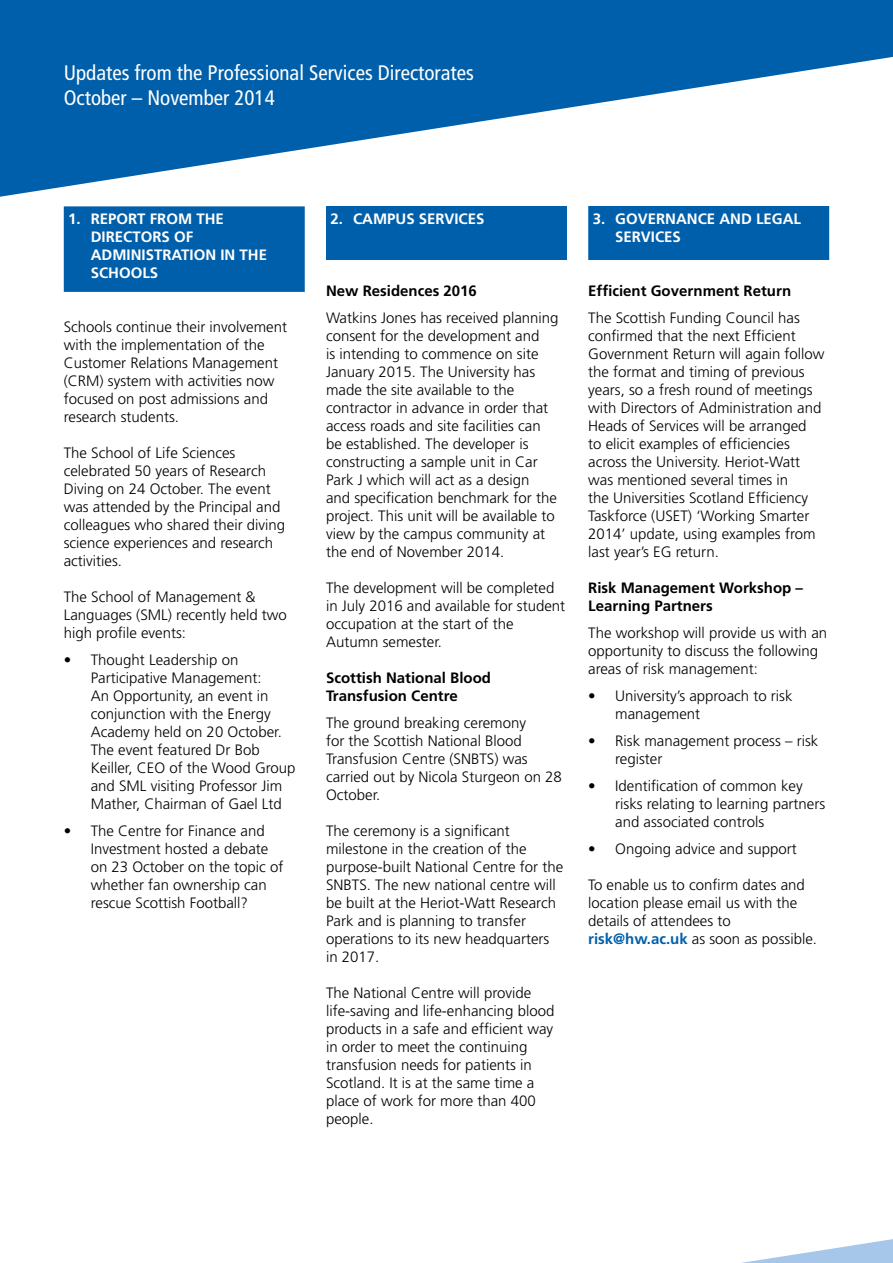
<style>
.page{position:relative;width:893px;height:1263px;background:#fff}
.page>*{position:absolute;margin:0;border:0;box-sizing:border-box;transform-origin:0 0}
.t1{font:condensed 21px/25.2px "Frutiger";color:#fff}
.t2{font:300 15px/18px "Frutiger";color:#000}
.t3{font:700 15px/18px "Frutiger";color:#000}
.t4{font:700 15px/18px "Frutiger";color:#fff}
.s1{font-weight:700;color:#005faa}
</style>
<div class="page">
<svg style="left:0;top:0;width:893px;height:233px;fill:#005faa"></svg>
<svg style="left:741px;top:1239px;width:152px;height:24px"></svg>
<div style="left:326px;top:206px;width:241px;height:54px;background:#005faa"></div>
<div style="left:64px;top:206px;width:241px;height:86px;background:#005faa"></div>
<div style="left:588px;top:206px;width:241px;height:54px;background:#005faa"></div>
<h1 class="t1" style="left:64px;top:60px;width:412px">Updates from the Professional Services Directorates<br>October – November 2014</h1>
<p class="t4" style="left:91px;top:210px;width:178px;text-indent:-22px">1. REPORT FROM THE<br>DIRECTORS OF<br>ADMINISTRATION IN THE<br>SCHOOLS</p>
<p class="t2" style="left:64px;top:318px;width:225px">Schools continue their involvement with the implementation of the<br>Customer Relations Management (CRM) system with activities now focused on post admissions and research students.</p>
<p class="t2" style="left:64px;top:444px;width:223px">The School of Life Sciences celebrated 50 years of Research<br>Diving on 24 October. The event was attended by the Principal and colleagues who shared their diving science experiences and research activities.</p>
<p class="t2" style="left:64px;top:588px;width:225px">The School of Management &amp;<br>Languages (SML) recently held two high profile events:</p>
<p class="t2" style="left:91px;top:651px;width:206px;text-indent:-27px">• Thought Leadership on<br>Participative Management:<br>An Opportunity, an event in conjunction with the Energy<br>Academy held on 20 October.<br>The event featured Dr Bob<br>Keiller, CEO of the Wood Group and SML visiting Professor Jim<br>Mather, Chairman of Gael Ltd</p>
<p class="t2" style="left:91px;top:822px;width:194px;text-indent:-27px">• The Centre for Finance and<br>Investment hosted a debate on 23 October on the topic of whether fan ownership can rescue Scottish Football?</p>
<p class="t4" style="left:330px;top:210px;width:155px">2. CAMPUS SERVICES</p>
<p class="t3" style="left:326px;top:282px;width:152px">New Residences 2016</p>
<p class="t2" style="left:326px;top:309px;width:234px">Watkins Jones has received planning consent for the development and<br>is intending to commence on site January 2015. The University has made the site available to the contractor in advance in order that access roads and site facilities can be established. The developer is constructing a sample unit in Car Park J which will act as a design<br>and specification benchmark for the project. This unit will be available to view by the campus community at the end of November 2014.</p>
<p class="t2" style="left:326px;top:579px;width:241px">The development will be completed in July 2016 and available for student occupation at the start of the<br>Autumn semester.</p>
<p class="t3" style="left:326px;top:669px;width:167px">Scottish National Blood<br>Transfusion Centre</p>
<p class="t2" style="left:326px;top:714px;width:237px">The ground breaking ceremony<br>for the Scottish National Blood<br>Transfusion Centre (SNBTS) was carried out by Nicola Sturgeon on 28<br>October.</p>
<p class="t2" style="left:326px;top:822px;width:239px">The ceremony is a significant milestone in the creation of the purpose-built National Centre for the<br>SNBTS. The new national centre will be built at the Heriot-Watt Research<br>Park and is planning to transfer operations to its new headquarters in 2017.</p>
<p class="t2" style="left:326px;top:984px;width:230px">The National Centre will provide life-saving and life-enhancing blood products in a safe and efficient way in order to meet the continuing transfusion needs for patients in<br>Scotland. It is at the same time a place of work for more than 400 people.</p>
<p class="t4" style="left:615px;top:210px;width:187px;text-indent:-22px">3. GOVERNANCE AND LEGAL<br>SERVICES</p>
<p class="t3" style="left:588px;top:282px;width:205px">Efficient Government Return</p>
<p class="t2" style="left:588px;top:309px;width:238px">The Scottish Funding Council has confirmed that the next Efficient Government Return will again follow the format and timing of previous years, so a fresh round of meetings with Directors of Administration and Heads of Services will be arranged<br>to elicit examples of efficiencies across the University. Heriot-Watt was mentioned several times in<br>the Universities Scotland Efficiency Taskforce (USET) ‘Working Smarter 2014’ update, using examples from last year’s EG return.</p>
<p class="t3" style="left:588px;top:579px;width:216px">Risk Management Workshop –<br>Learning Partners</p>
<p class="t2" style="left:588px;top:624px;width:240px">The workshop will provide us with an opportunity to discuss the following areas of risk management:</p>
<p class="t2" style="left:615px;top:687px;width:179px;text-indent:-27px">• University’s approach to risk management</p>
<p class="t2" style="left:615px;top:732px;width:205px;text-indent:-27px">• Risk management process – risk register</p>
<p class="t2" style="left:615px;top:777px;width:212px;text-indent:-27px">• Identification of common key risks relating to learning partners and associated controls</p>
<p class="t2" style="left:588px;top:840px;width:210px">• Ongoing advice and support</p>
<p class="t2" style="left:588px;top:876px;width:230px">To enable us to confirm dates and location please email us with the details of attendees to <span class="s1">risk@hw.ac.uk</span> as soon as possible.</p>
</div>
